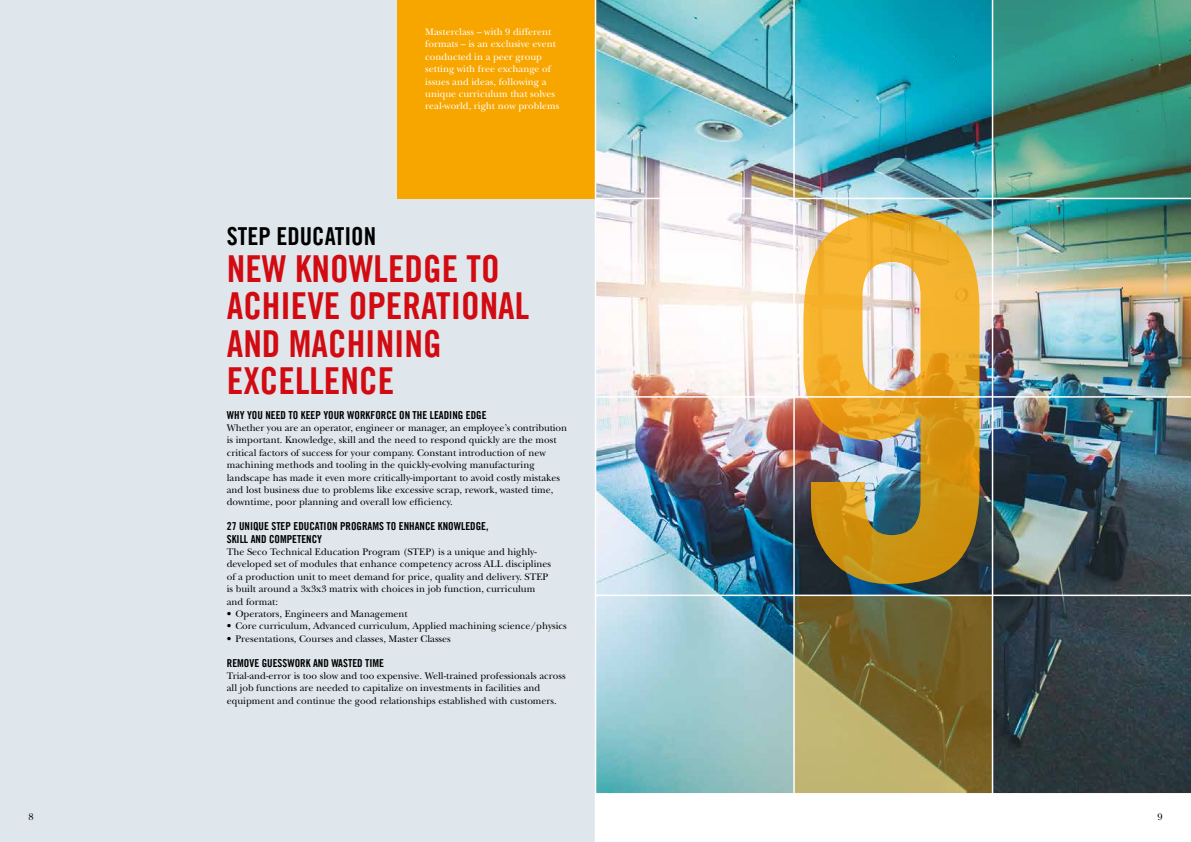
<style>
.page{position:relative;width:1191px;height:842px;background:#fff}
.page>*{position:absolute;margin:0;border:0;box-sizing:border-box;transform-origin:0 0}
.t1{font:500px "Trade Gothic LT Com Bd Cn 20";color:#f7a600}
.t2{font:37.2px/37.2px "Trade Gothic LT Com Bd Cn 20";color:#d20a11}
.t3{font:24.8px "Trade Gothic LT Com Bd Cn 20";color:#000}
.t4{font:11px/12.4px "Trade Gothic LT Com Bd Cn 20";color:#000}
.t5{font:10px/12.4px "New Baskerville IT Cfor S Tools";color:#000}
.t6{font:10px/12.4px "New Baskerville IT Cfor S Tools";color:#fff}
</style>
<div class="page">
<div style="left:0;top:0;width:595px;height:842px;background:#dfe7ec"></div>
<img style="left:596px;top:0;width:595px;height:793px">
<svg style="left:794px;top:596px;width:197px;height:197px;background:#8b7b40"></svg>
<svg style="left:993px;top:0;width:198px;height:198px;background:#3f8f7a"></svg>
<hr style="left:595px;top:595px;width:596px;height:1px;background:#fff">
<hr style="left:793px;top:0;width:1px;height:794px;background:#fff">
<div style="left:397px;top:0;width:198px;height:198px;background:#f7a600"></div>
<hr style="left:595px;top:198px;width:596px;height:1px;background:#fff">
<hr style="left:991px;top:0;width:2px;height:794px;background:#fff">
<hr style="left:595px;top:396px;width:596px;height:2px;background:#fff">
<p class="t6" style="left:425px;top:26px;width:136px">Masterclass – with 9 different formats – is an exclusive event conducted in a peer group setting with free exchange of issues and ideas, following a unique curriculum that solves real-world, right now problems</p>
<h3 class="t3" style="left:227px;top:221px;width:151px">STEP EDUCATION</h3>
<h2 class="t2" style="left:227px;top:250px;width:304px">NEW KNOWLEDGE TO<br>ACHIEVE OPERATIONAL<br>AND MACHINING<br>EXCELLENCE</h2>
<p class="t4" style="left:227px;top:408px;width:261px">WHY YOU NEED TO KEEP YOUR WORKFORCE ON THE LEADING EDGE</p>
<p class="t5" style="left:227px;top:422px;width:342px">Whether you are an operator, engineer or manager, an employee’s contribution is important. Knowledge, skill and the need to respond quickly are the most critical factors of success for your company. Constant introduction of new machining methods and tooling in the quickly-evolving manufacturing landscape has made it even more critically-important to avoid costly mistakes and lost business due to problems like excessive scrap, rework, wasted time, downtime, poor planning and overall low efficiency.</p>
<p class="t4" style="left:227px;top:520px;width:263px">27 UNIQUE STEP EDUCATION PROGRAMS TO ENHANCE KNOWLEDGE,<br>SKILL AND COMPETENCY</p>
<p class="t5" style="left:227px;top:546px;width:326px">The Seco Technical Education Program (STEP) is a unique and highly&shy;developed set of modules that enhance competency across ALL disciplines of a production unit to meet demand for price, quality and delivery. STEP is built around a 3x3x3 matrix with choices in job function, curriculum and format:</p>
<p class="t5" style="left:227px;top:608px;width:182px">• Operators, Engineers and Management</p>
<p class="t5" style="left:227px;top:620px;width:341px">• Core curriculum, Advanced curriculum, Applied machining science/physics</p>
<p class="t5" style="left:227px;top:632px;width:225px">• Presentations, Courses and classes, Master Classes</p>
<p class="t4" style="left:227px;top:656px;width:159px">REMOVE GUESSWORK AND WASTED TIME</p>
<p class="t5" style="left:227px;top:670px;width:340px">Trial-and-error is too slow and too expensive. Well-trained professionals across all job functions are needed to capitalize on investments in facilities and equipment and continue the good relationships established with customers.</p>
<h1 class="t1" style="left:780px;top:97px;width:223px">9</h1>
<p class="t5" style="left:28px;top:811px;width:7px">8</p>
<p class="t5" style="left:1157px;top:811px;width:7px">9</p>
</div>
